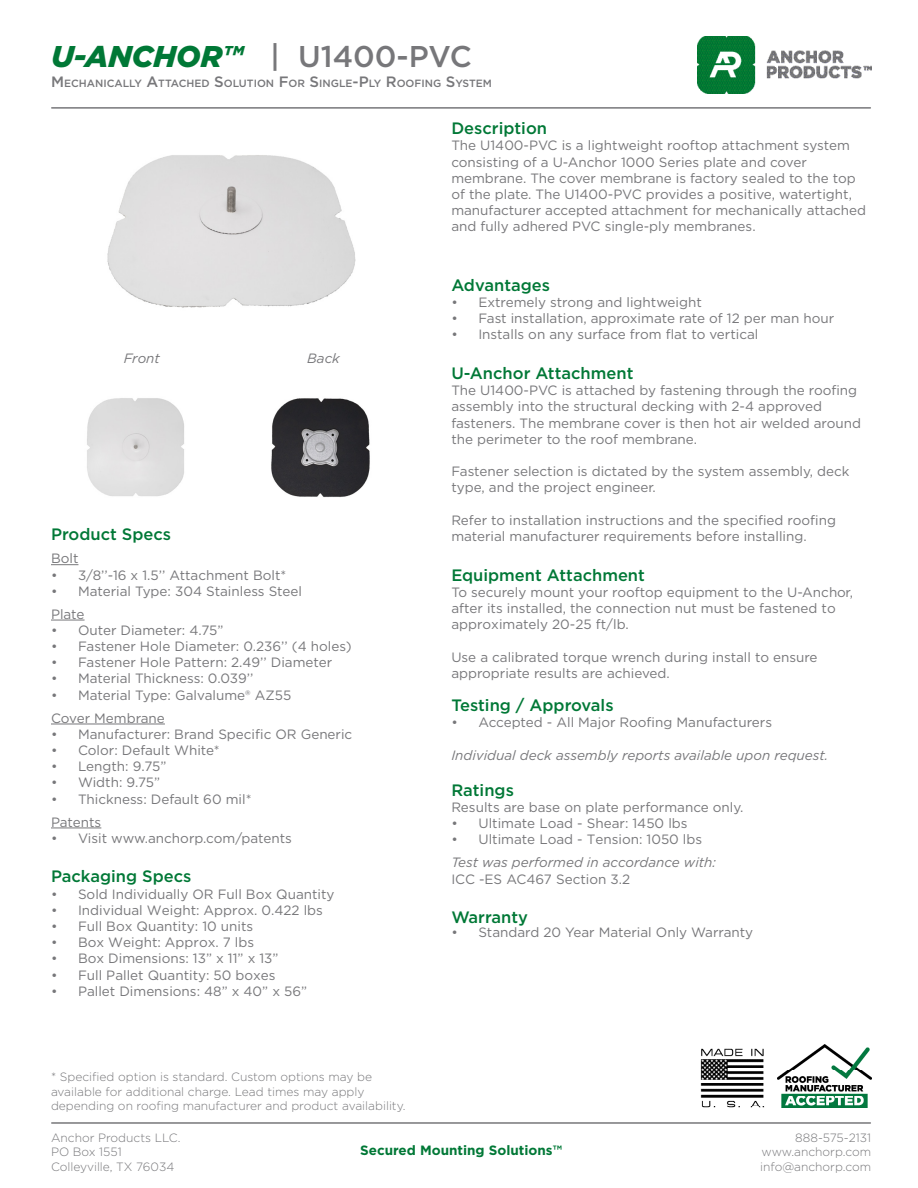
<style>
.page{position:relative;width:918px;height:1188px;background:#fff}
.page>*{position:absolute;margin:0;border:0;box-sizing:border-box;transform-origin:0 0}
.t1{font:500 30px "Gotham";color:#77777a}
.t2{font:500 16.5px "Gotham";color:#007836}
.t3{font:13.5px/16.2px "Gotham";color:#77777a}
.t4{font:italic 13.5px "Gotham";color:#77777a}
.t5{font:700 13.5px "Gotham";color:#007836}
.t6{font:300 12px/14.4px "Gotham";color:#77777a}
.t7{font:500 10.5px "Gotham";color:#77777a}
.s1{font-weight:900;font-style:italic;color:#007836}
.s2{font-size:15px}
</style>
<div class="page">
<hr style="left:52px;top:107px;width:818px;height:2px;background:#77777a">
<img style="left:697px;top:36px;width:174px;height:58px">
<svg style="left:51px;top:564px;width:27px;height:1px"></svg>
<hr style="left:51px;top:620px;width:34px;height:1px;background:#77777a">
<hr style="left:51px;top:724px;width:114px;height:1px;background:#77777a">
<hr style="left:51px;top:828px;width:50px;height:1px;background:#77777a">
<hr style="left:52px;top:1122px;width:818px;height:2px;background:#77777a">
<img style="left:778px;top:1044px;width:93px;height:64px">
<img style="left:107px;top:155px;width:249px;height:153px">
<img style="left:700px;top:1048px;width:65px;height:60px">
<img style="left:87px;top:398px;width:97px;height:98px">
<img style="left:271px;top:398px;width:99px;height:100px">
<p class="t1" style="left:51px;top:37px;width:422px"><span class="s1">U-ANCHOR™</span> | U1400-PVC</p>
<p class="t7" style="left:51px;top:76px;width:441px"><span class="s2">M</span>ECHANICALLY <span class="s2">A</span>TTACHED <span class="s2">S</span>OLUTION <span class="s2">F</span>OR <span class="s2">S</span>INGLE<span class="s2">-P</span>LY <span class="s2">R</span>OOFING <span class="s2">S</span>YSTEM</p>
<p class="t4" style="left:124px;top:349px;width:38px">Front</p>
<p class="t4" style="left:307px;top:349px;width:34px">Back</p>
<p class="t2" style="left:51px;top:524px;width:122px">Product Specs</p>
<p class="t3" style="left:51px;top:550px;width:29px">Bolt</p>
<p class="t3" style="left:51px;top:566px;width:237px">• 3/8’’-16 x 1.5’’ Attachment Bolt*</p>
<p class="t3" style="left:51px;top:583px;width:253px">• Material Type: 304 Stainless Steel</p>
<p class="t3" style="left:51px;top:606px;width:35px">Plate</p>
<p class="t3" style="left:51px;top:622px;width:174px">• Outer Diameter: 4.75”</p>
<p class="t3" style="left:51px;top:638px;width:302px">• Fastener Hole Diameter: 0.236’’ (4 holes)</p>
<p class="t3" style="left:51px;top:654px;width:283px">• Fastener Hole Pattern: 2.49’’ Diameter</p>
<p class="t3" style="left:51px;top:670px;width:204px">• Material Thickness: 0.039’’</p>
<p class="t3" style="left:51px;top:687px;width:242px">• Material Type: Galvalume® AZ55</p>
<p class="t3" style="left:51px;top:709px;width:115px">Cover Membrane</p>
<p class="t3" style="left:51px;top:726px;width:303px">• Manufacturer: Brand Specific OR Generic</p>
<p class="t3" style="left:51px;top:742px;width:170px">• Color: Default White*</p>
<p class="t3" style="left:51px;top:758px;width:117px">• Length: 9.75”</p>
<p class="t3" style="left:51px;top:774px;width:111px">• Width: 9.75”</p>
<p class="t3" style="left:51px;top:790px;width:202px">• Thickness: Default 60 mil*</p>
<p class="t3" style="left:51px;top:813px;width:52px">Patents</p>
<p class="t3" style="left:51px;top:830px;width:242px">• Visit www.anchorp.com/patents</p>
<p class="t2" style="left:51px;top:866px;width:142px">Packaging Specs</p>
<p class="t3" style="left:51px;top:885px;width:285px">• Sold Individually OR Full Box Quantity</p>
<p class="t3" style="left:51px;top:902px;width:273px">• Individual Weight: Approx. 0.422 lbs</p>
<p class="t3" style="left:51px;top:918px;width:204px">• Full Box Quantity: 10 units</p>
<p class="t3" style="left:51px;top:934px;width:205px">• Box Weight: Approx. 7 lbs</p>
<p class="t3" style="left:51px;top:950px;width:229px">• Box Dimensions: 13” x 11” x 13”</p>
<p class="t3" style="left:51px;top:966px;width:226px">• Full Pallet Quantity: 50 boxes</p>
<p class="t3" style="left:51px;top:983px;width:258px">• Pallet Dimensions: 48” x 40” x 56”</p>
<p class="t2" style="left:451px;top:118px;width:97px">Description</p>
<p class="t3" style="left:451px;top:137px;width:416px">The U1400-PVC is a lightweight rooftop attachment system consisting of a U-Anchor 1000 Series plate and cover membrane. The cover membrane is factory sealed to the top of the plate. The U1400-PVC provides a positive, watertight, manufacturer accepted attachment for mechanically attached and fully adhered PVC single-ply membranes.</p>
<p class="t2" style="left:451px;top:274px;width:100px">Advantages</p>
<p class="t3" style="left:451px;top:294px;width:252px">• Extremely strong and lightweight</p>
<p class="t3" style="left:451px;top:310px;width:384px">• Fast installation, approximate rate of 12 per man hour</p>
<p class="t3" style="left:451px;top:326px;width:309px">• Installs on any surface from flat to vertical</p>
<p class="t2" style="left:451px;top:362px;width:184px">U-Anchor Attachment</p>
<p class="t3" style="left:451px;top:382px;width:411px">The U1400-PVC is attached by fastening through the roofing assembly into the structural decking with 2-4 approved fasteners. The membrane cover is then hot air welded around the perimeter to the roof membrane.</p>
<p class="t3" style="left:451px;top:463px;width:400px">Fastener selection is dictated by the system assembly, deck type, and the project engineer.</p>
<p class="t3" style="left:451px;top:512px;width:386px">Refer to installation instructions and the specified roofing material manufacturer requirements before installing.</p>
<p class="t2" style="left:451px;top:564px;width:195px">Equipment Attachment</p>
<p class="t3" style="left:451px;top:584px;width:403px">To securely mount your rooftop equipment to the U-Anchor, after its installed, the connection nut must be fastened to approximately 20-25 ft/lb.</p>
<p class="t3" style="left:451px;top:649px;width:368px">Use a calibrated torque wrench during install to ensure appropriate results are achieved.</p>
<p class="t2" style="left:451px;top:695px;width:164px">Testing / Approvals</p>
<p class="t3" style="left:451px;top:714px;width:322px">• Accepted - All Major Roofing Manufacturers</p>
<p class="t4" style="left:451px;top:746px;width:378px">Individual deck assembly reports available upon request.</p>
<p class="t2" style="left:451px;top:779px;width:64px">Ratings</p>
<p class="t3" style="left:451px;top:799px;width:294px">Results are base on plate performance only.</p>
<p class="t3" style="left:451px;top:815px;width:238px">• Ultimate Load - Shear: 1450 lbs</p>
<p class="t3" style="left:451px;top:831px;width:252px">• Ultimate Load - Tension: 1050 lbs</p>
<p class="t4" style="left:451px;top:854px;width:266px">Test was performed in accordance with:</p>
<p class="t3" style="left:451px;top:870px;width:180px">ICC -ES AC467 Section 3.2</p>
<p class="t2" style="left:451px;top:907px;width:78px">Warranty</p>
<p class="t3" style="left:451px;top:923px;width:303px">• Standard 20 Year Material Only Warranty</p>
<p class="t6" style="left:51px;top:1069px;width:356px">* Specified option is standard. Custom options may be available for additional charge. Lead times may apply depending on roofing manufacturer and product availability.</p>
<p class="t6" style="left:51px;top:1130px;width:131px">Anchor Products LLC.</p>
<p class="t6" style="left:51px;top:1145px;width:72px">PO Box 1551</p>
<p class="t6" style="left:51px;top:1159px;width:125px">Colleyville, TX 76034</p>
<p class="t5" style="left:360px;top:1141px;width:203px">Secured Mounting Solutions™</p>
<p class="t6" style="left:795px;top:1130px;width:77px">888-575-2131</p>
<p class="t6" style="left:761px;top:1145px;width:111px">www.anchorp.com</p>
<p class="t6" style="left:760px;top:1159px;width:112px">info@anchorp.com</p>
</div>
